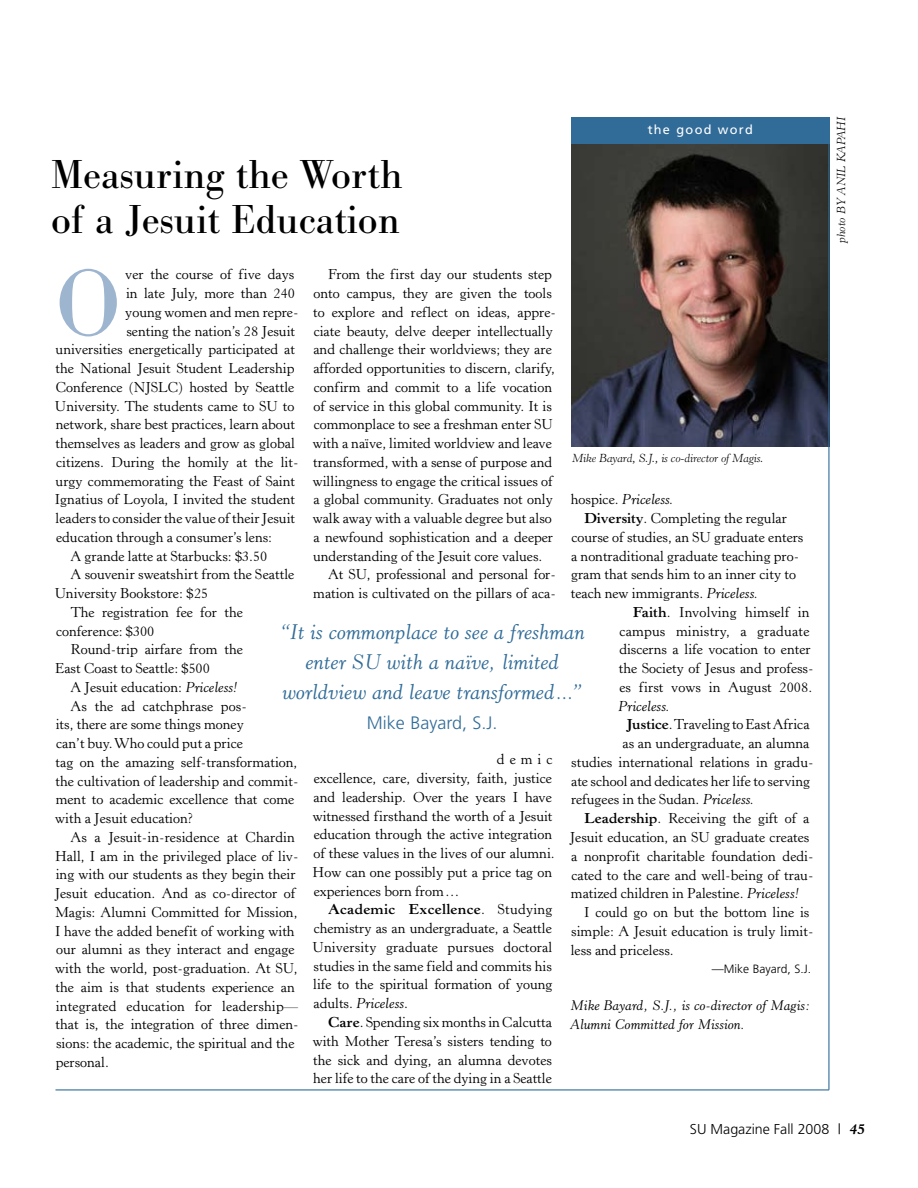
<style>
.page{position:relative;width:918px;height:1188px;background:#fff}
.page>*{position:absolute;margin:0;border:0;box-sizing:border-box;transform-origin:0 0}
.t1{font:98.55px "Bodoni Antiqua T";color:#9eb5d0}
.t2{font:42px/45px "Bodoni Antiqua T";color:#000}
.t3{font:italic 21px/30px "Horley Old Style";color:#316c98;text-align:center}
.t4{font:300 18px "Frutiger";color:#316c98}
.t5{font:14.25px/18.8px "Horley Old Style";color:#000;text-align:justify}
.t6{font:italic 14.25px "Horley Old Style";color:#000}
.t7{font:300 14.25px "Frutiger";color:#000}
.t8{font:italic 13.8px/18.8px "Horley Old Style";color:#000}
.t9{font:12.75px "Frutiger";letter-spacing:.1em;color:#fff}
.t10{font:italic 300 12px "Horley Old Style";letter-spacing:-.02em;color:#000}
.t11{font:italic 300 12px "Horley Old Style";color:#000}
.t12{font:300 12px "Frutiger";color:#000}
.s1{font-style:italic}
.s2{font-style:normal}
.s3{font-weight:700}
.s4{font-family:"Horley Old Style";font-weight:700;font-style:italic;font-size:15px}
</style>
<div class="page">
<img style="left:572px;top:144px;width:256px;height:303px">
<div style="left:572px;top:117px;width:258px;height:26px;background:#316c98"></div>
<hr style="left:828px;top:118px;width:2px;height:972px;background:#316c98">
<hr style="left:56px;top:1089px;width:773px;height:1px;background:#316c98">
<h2 class="t2" style="left:51px;top:152px;width:353px">Measuring the Worth of a Jesuit Education</h2>
<p class="t9" style="left:648px;top:122px;width:107px">the good word</p>
<h1 class="t1" style="left:55px;top:245px;width:59px">O</h1>
<p class="t5" style="left:125px;top:265px;width:171px">ver the course of five days</p>
<p class="t5" style="left:328px;top:265px;width:225px">From the first day our students step</p>
<p class="t5" style="left:314px;top:284px;width:240px">onto campus, they are given the tools</p>
<p class="t5" style="left:313px;top:303px;width:244px">to explore and reflect on ideas, appre-</p>
<p class="t5" style="left:314px;top:322px;width:241px">ciate beauty, delve deeper intellectually</p>
<p class="t5" style="left:313px;top:340px;width:240px">and challenge their worldviews; they are</p>
<p class="t5" style="left:313px;top:359px;width:243px">afforded opportunities to discern, clarify,</p>
<p class="t5" style="left:314px;top:378px;width:240px">confirm and commit to a life vocation</p>
<p class="t5" style="left:314px;top:397px;width:240px">of service in this global community. It is</p>
<p class="t5" style="left:314px;top:415px;width:241px">commonplace to see a freshman enter SU</p>
<p class="t5" style="left:313px;top:434px;width:241px">with a naïve, limited worldview and leave</p>
<p class="t5" style="left:313px;top:453px;width:241px">transformed, with a sense of purpose and</p>
<p class="t5" style="left:313px;top:472px;width:242px">willingness to engage the critical issues of</p>
<p class="t5" style="left:313px;top:490px;width:241px">a global community. Graduates not only</p>
<p class="t5" style="left:313px;top:509px;width:241px">walk away with a valuable degree but also</p>
<p class="t5" style="left:313px;top:528px;width:241px">a newfound sophistication and a deeper</p>
<p class="t5" style="left:313px;top:547px;width:231px">understanding of the Jesuit core values.</p>
<p class="t5" style="left:328px;top:565px;width:229px">At SU, professional and personal for-</p>
<p class="t5" style="left:313px;top:584px;width:244px">mation is cultivated on the pillars of aca-</p>
<p class="t5" style="left:126px;top:284px;width:170px">in late July, more than 240</p>
<p class="t5" style="left:125px;top:303px;width:175px">young women and men repre-</p>
<p class="t5" style="left:126px;top:322px;width:170px">senting the nation’s 28 Jesuit</p>
<p class="t5" style="left:56px;top:340px;width:241px">universities energetically participated at</p>
<p class="t5" style="left:56px;top:359px;width:240px">the National Jesuit Student Leadership</p>
<p class="t5" style="left:56px;top:378px;width:240px">Conference (NJSLC) hosted by Seattle</p>
<p class="t5" style="left:55px;top:397px;width:241px">University. The students came to SU to</p>
<p class="t5" style="left:56px;top:415px;width:241px">network, share best practices, learn about</p>
<p class="t5" style="left:56px;top:434px;width:241px">themselves as leaders and grow as global</p>
<p class="t5" style="left:56px;top:453px;width:244px">citizens. During the homily at the lit-</p>
<p class="t5" style="left:56px;top:472px;width:241px">urgy commemorating the Feast of Saint</p>
<p class="t5" style="left:55px;top:490px;width:242px">Ignatius of Loyola, I invited the student</p>
<p class="t5" style="left:56px;top:509px;width:241px">leaders to consider the value of their Jesuit</p>
<p class="t5" style="left:56px;top:528px;width:217px">education through a consumer’s lens:</p>
<p class="t5" style="left:70px;top:547px;width:198px">A grande latte at Starbucks: $3.50</p>
<p class="t5" style="left:70px;top:565px;width:225px">A souvenir sweatshirt from the Seattle</p>
<p class="t5" style="left:55px;top:584px;width:155px">University Bookstore: $25</p>
<p class="t5" style="left:71px;top:603px;width:174px">The registration fee for the</p>
<p class="t5" style="left:56px;top:622px;width:100px">conference: $300</p>
<p class="t5" style="left:71px;top:640px;width:174px">Round-trip airfare from the</p>
<p class="t5" style="left:55px;top:659px;width:156px">East Coast to Seattle: $500</p>
<p class="t5" style="left:71px;top:678px;width:168px">A Jesuit education: <span class="s1">Priceless!</span></p>
<p class="t5" style="left:71px;top:697px;width:178px">As the ad catchphrase pos-</p>
<p class="t5" style="left:56px;top:715px;width:190px">its, there are some things money</p>
<p class="t5" style="left:56px;top:734px;width:188px">can’t buy. Who could put a price</p>
<p class="t5" style="left:56px;top:753px;width:243px">tag on the amazing self-transformation,</p>
<p class="t5" style="left:56px;top:772px;width:244px">the cultivation of leadership and commit-</p>
<p class="t5" style="left:56px;top:790px;width:240px">ment to academic excellence that come</p>
<p class="t5" style="left:55px;top:809px;width:140px">with a Jesuit education?</p>
<p class="t5" style="left:71px;top:828px;width:226px">As a Jesuit-in-residence at Chardin</p>
<p class="t5" style="left:55px;top:847px;width:245px">Hall, I am in the privileged place of liv-</p>
<p class="t5" style="left:56px;top:865px;width:241px">ing with our students as they begin their</p>
<p class="t5" style="left:55px;top:884px;width:242px">Jesuit education. And as co-director of</p>
<p class="t5" style="left:55px;top:903px;width:244px">Magis: Alumni Committed for Mission,</p>
<p class="t5" style="left:55px;top:922px;width:241px">I have the added benefit of working with</p>
<p class="t5" style="left:56px;top:940px;width:240px">our alumni as they interact and engage</p>
<p class="t5" style="left:55px;top:959px;width:244px">with the world, post-graduation. At SU,</p>
<p class="t5" style="left:56px;top:978px;width:241px">the aim is that students experience an</p>
<p class="t5" style="left:56px;top:997px;width:244px">integrated education for leadership—</p>
<p class="t5" style="left:56px;top:1015px;width:244px">that is, the integration of three dimen-</p>
<p class="t5" style="left:56px;top:1034px;width:240px">sions: the academic, the spiritual and the</p>
<p class="t5" style="left:56px;top:1053px;width:55px">personal.</p>
<p class="t10" style="left:572px;top:451px;width:193px">Mike Bayard, S.J., is co-director of Magis.</p>
<p class="t6" style="left:571px;top:491px;width:104px"><span class="s2">hospice.</span> Priceless.</p>
<p class="t5" style="left:584px;top:509px;width:204px"><span class="s3">Diversity</span>. Completing the regular</p>
<p class="t5" style="left:571px;top:528px;width:234px">course of studies, an SU graduate enters</p>
<p class="t5" style="left:571px;top:547px;width:230px">a nontraditional graduate teaching pro-</p>
<p class="t5" style="left:571px;top:566px;width:226px">gram that sends him to an inner city to</p>
<p class="t5" style="left:571px;top:584px;width:189px">teach new immigrants. <span class="s1">Priceless.</span></p>
<p class="t5" style="left:633px;top:603px;width:178px"><span class="s3">Faith</span>. Involving himself in</p>
<p class="t5" style="left:619px;top:622px;width:191px">campus ministry, a graduate</p>
<p class="t5" style="left:619px;top:641px;width:193px">discerns a life vocation to enter</p>
<p class="t5" style="left:619px;top:659px;width:196px">the Society of Jesus and profess-</p>
<p class="t5" style="left:619px;top:678px;width:194px">es first vows in August 2008.</p>
<p class="t6" style="left:618px;top:697px;width:53px">Priceless.</p>
<p class="t5" style="left:626px;top:716px;width:185px"><span class="s3">Justice</span>. Traveling to East Africa</p>
<p class="t5" style="left:623px;top:734px;width:189px">as an undergraduate, an alumna</p>
<p class="t5" style="left:571px;top:753px;width:244px">studies international relations in gradu-</p>
<p class="t5" style="left:571px;top:772px;width:240px">ate school and dedicates her life to serving</p>
<p class="t5" style="left:571px;top:791px;width:185px">refugees in the Sudan. <span class="s1">Priceless.</span></p>
<p class="t5" style="left:584px;top:809px;width:227px"><span class="s3">Leadership</span>. Receiving the gift of a</p>
<p class="t5" style="left:570px;top:828px;width:241px">Jesuit education, an SU graduate creates</p>
<p class="t5" style="left:571px;top:847px;width:244px">a nonprofit charitable foundation dedi-</p>
<p class="t5" style="left:571px;top:866px;width:244px">cated to the care and well-being of trau-</p>
<p class="t5" style="left:571px;top:884px;width:229px">matized children in Palestine. <span class="s1">Priceless!</span></p>
<p class="t5" style="left:584px;top:903px;width:227px">I could go on but the bottom line is</p>
<p class="t5" style="left:571px;top:922px;width:244px">simple: A Jesuit education is truly limit-</p>
<p class="t5" style="left:571px;top:941px;width:104px">less and priceless.</p>
<p class="t12" style="left:712px;top:962px;width:101px">—Mike Bayard, S.J.</p>
<h3 class="t3" style="left:280px;top:617px;width:307px">“It is commonplace to see a freshman enter SU with a naïve, limited worldview and leave transformed...”</h3>
<p class="t4" style="left:367px;top:713px;width:132px">Mike Bayard, S.J.</p>
<p class="t5" style="left:313px;top:751px;width:244px;text-align:left;text-indent:184px">demic excellence, care, diversity, faith, justice and leadership. Over the years I have witnessed firsthand the worth of a Jesuit education through the active integration of these values in the lives of our alumni.<br>How can one possibly put a price tag on experiences born from…</p>
<p class="t5" style="left:312px;top:901px;width:242px;text-indent:16px"><span class="s3">Academic Excellence</span>. Studying chemistry as an undergraduate, a Seattle University graduate pursues doctoral studies in the same field and commits his life to the spiritual formation of young adults. <span class="s1">Priceless</span>.</p>
<p class="t5" style="left:313px;top:1013px;width:241px;text-indent:15px"><span class="s3">Care</span>. Spending six months in Calcutta with Mother Teresa’s sisters tending to the sick and dying, an alumna devotes her life to the care of the dying in a Seattle</p>
<p class="t8" style="left:571px;top:996px;width:241px">Mike Bayard, S.J., is co-director of Magis:<br>Alumni Committed for Mission.</p>
<p class="t11" style="left:834px;top:243px;width:128px;rotate:-90deg">photo BY ANIL KAPAHI</p>
<p class="t7" style="left:690px;top:1121px;width:176px">SU Magazine Fall 2008 | <span class="s4">45</span></p>
</div>
